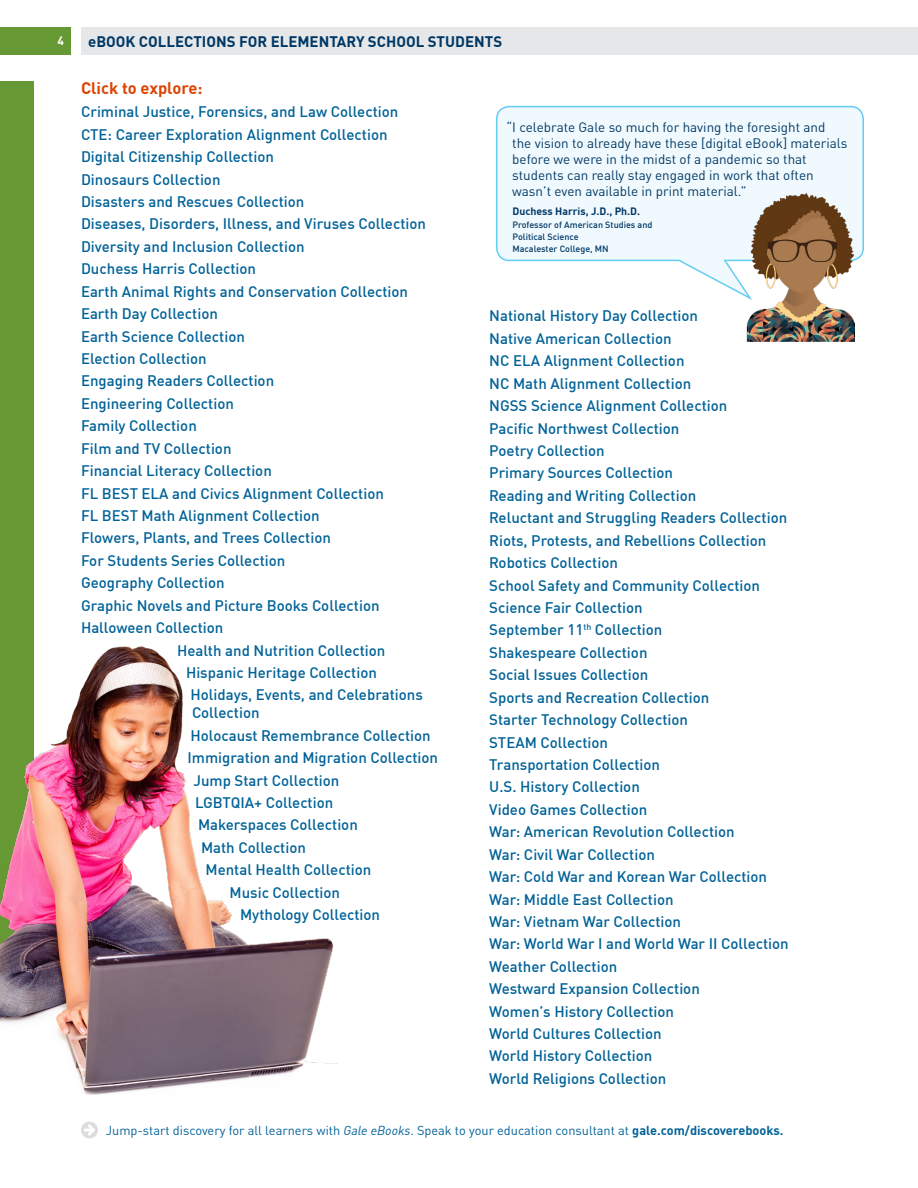
<style>
.page{position:relative;width:918px;height:1188px;background:#fff}
.page>*{position:absolute;margin:0;border:0;box-sizing:border-box;transform-origin:0 0}
.t1{font:700 16.5px "DIN Offc";color:#dc4405}
.t2{font:500 15px/22.5px "DIN Offc";color:#006298}
.t3{font:700 15px "DIN Offc";color:#003865}
.t4{font:13.35px/16px "DIN Offc";color:#003865}
.t5{font:12.75px "DIN Offc";color:#006298}
.t6{font:700 12px "DIN Offc";color:#fff}
.t7{font:700 10.5px "DIN Offc";color:#003865}
.t8{font:500 9px/12.1px "DIN Offc";color:#003865}
.s1{font-style:italic}
.s2{font-weight:700}
</style>
<div class="page">
<div style="left:81px;top:27px;width:837px;height:27px;background:#e6e7e9"></div>
<div style="left:0;top:27px;width:71px;height:27px;background:#693"></div>
<svg style="left:81px;top:1122px;width:17px;height:16px"></svg>
<div style="left:0;top:81px;width:33px;height:1007px;background:#693"></div>
<svg style="left:496px;top:105px;width:368px;height:186px"></svg>
<img style="left:734px;top:193px;width:120px;height:149px">
<img style="left:0;top:643px;width:338px;height:452px">
<p class="t6" style="left:58px;top:33px;width:8px">4</p>
<p class="t3" style="left:88px;top:31px;width:416px">eBOOK COLLECTIONS FOR ELEMENTARY SCHOOL STUDENTS</p>
<p class="t1" style="left:81px;top:77px;width:123px">Click to explore:</p>
<p class="t2" style="left:81px;top:101px;width:319px">Criminal Justice, Forensics, and Law Collection</p>
<p class="t2" style="left:81px;top:123px;width:308px">CTE: Career Exploration Alignment Collection</p>
<p class="t2" style="left:81px;top:146px;width:194px">Digital Citizenship Collection</p>
<p class="t2" style="left:81px;top:168px;width:141px">Dinosaurs Collection</p>
<p class="t2" style="left:81px;top:190px;width:225px">Disasters and Rescues Collection</p>
<p class="t2" style="left:81px;top:213px;width:347px">Diseases, Disorders, Illness, and Viruses Collection</p>
<p class="t2" style="left:81px;top:235px;width:225px">Diversity and Inclusion Collection</p>
<p class="t2" style="left:81px;top:258px;width:177px">Duchess Harris Collection</p>
<p class="t2" style="left:81px;top:280px;width:329px">Earth Animal Rights and Conservation Collection</p>
<p class="t2" style="left:81px;top:302px;width:138px">Earth Day Collection</p>
<p class="t2" style="left:81px;top:325px;width:165px">Earth Science Collection</p>
<p class="t2" style="left:81px;top:347px;width:127px">Election Collection</p>
<p class="t2" style="left:81px;top:370px;width:195px">Engaging Readers Collection</p>
<p class="t2" style="left:81px;top:392px;width:154px">Engineering Collection</p>
<p class="t2" style="left:81px;top:415px;width:117px">Family Collection</p>
<p class="t2" style="left:81px;top:437px;width:152px">Film and TV Collection</p>
<p class="t2" style="left:81px;top:459px;width:192px">Financial Literacy Collection</p>
<p class="t2" style="left:81px;top:482px;width:304px">FL BEST ELA and Civics Alignment Collection</p>
<p class="t2" style="left:81px;top:504px;width:240px">FL BEST Math Alignment Collection</p>
<p class="t2" style="left:81px;top:527px;width:251px">Flowers, Plants, and Trees Collection</p>
<p class="t2" style="left:81px;top:549px;width:206px">For Students Series Collection</p>
<p class="t2" style="left:81px;top:572px;width:145px">Geography Collection</p>
<p class="t2" style="left:81px;top:594px;width:300px">Graphic Novels and Picture Books Collection</p>
<p class="t2" style="left:81px;top:616px;width:144px">Halloween Collection</p>
<p class="t2" style="left:177px;top:639px;width:210px">Health and Nutrition Collection</p>
<p class="t2" style="left:186px;top:661px;width:192px">Hispanic Heritage Collection</p>
<p class="t2" style="left:190px;top:684px;width:234px">Holidays, Events, and Celebrations</p>
<p class="t2" style="left:192px;top:702px;width:69px">Collection</p>
<p class="t2" style="left:190px;top:724px;width:242px">Holocaust Remembrance Collection</p>
<p class="t2" style="left:188px;top:747px;width:252px">Immigration and Migration Collection</p>
<p class="t2" style="left:194px;top:769px;width:147px">Jump Start Collection</p>
<p class="t2" style="left:195px;top:791px;width:140px">LGBTQIA+ Collection</p>
<p class="t2" style="left:198px;top:814px;width:161px">Makerspaces Collection</p>
<p class="t2" style="left:201px;top:836px;width:106px">Math Collection</p>
<p class="t2" style="left:206px;top:859px;width:167px">Mental Health Collection</p>
<p class="t2" style="left:230px;top:881px;width:112px">Music Collection</p>
<p class="t2" style="left:240px;top:904px;width:142px">Mythology Collection</p>
<p class="t4" style="left:512px;top:119px;width:337px;text-indent:-6px">“I celebrate Gale so much for having the foresight and the vision to already have these [digital eBook] materials before we were in the midst of a pandemic so that students can really stay engaged in work that often wasn’t even available in print material.”</p>
<p class="t7" style="left:512px;top:204px;width:129px">Duchess Harris, J.D., Ph.D.</p>
<p class="t8" style="left:512px;top:218px;width:142px">Professor of American Studies and<br>Political Science<br>Macalester College, MN</p>
<p class="t2" style="left:489px;top:305px;width:301px">National History Day Collection<br>Native American Collection<br>NC ELA Alignment Collection<br>NC Math Alignment Collection<br>NGSS Science Alignment Collection<br>Pacific Northwest Collection<br>Poetry Collection<br>Primary Sources Collection<br>Reading and Writing Collection<br>Reluctant and Struggling Readers Collection<br>Riots, Protests, and Rebellions Collection<br>Robotics Collection<br>School Safety and Community Collection<br>Science Fair Collection<br>September 11<sup>th</sup> Collection<br>Shakespeare Collection<br>Social Issues Collection<br>Sports and Recreation Collection<br>Starter Technology Collection<br>STEAM Collection<br>Transportation Collection<br>U.S. History Collection<br>Video Games Collection<br>War: American Revolution Collection<br>War: Civil War Collection<br>War: Cold War and Korean War Collection<br>War: Middle East Collection<br>War: Vietnam War Collection<br>War: World War I and World War II Collection<br>Weather Collection<br>Westward Expansion Collection<br>Women’s History Collection<br>World Cultures Collection<br>World History Collection<br>World Religions Collection</p>
<p class="t5" style="left:106px;top:1123px;width:679px">Jump-start discovery for all learners with <span class="s1">Gale eBooks</span>. Speak to your education consultant at <span class="s2">gale.com/discoverebooks.</span></p>
</div>
